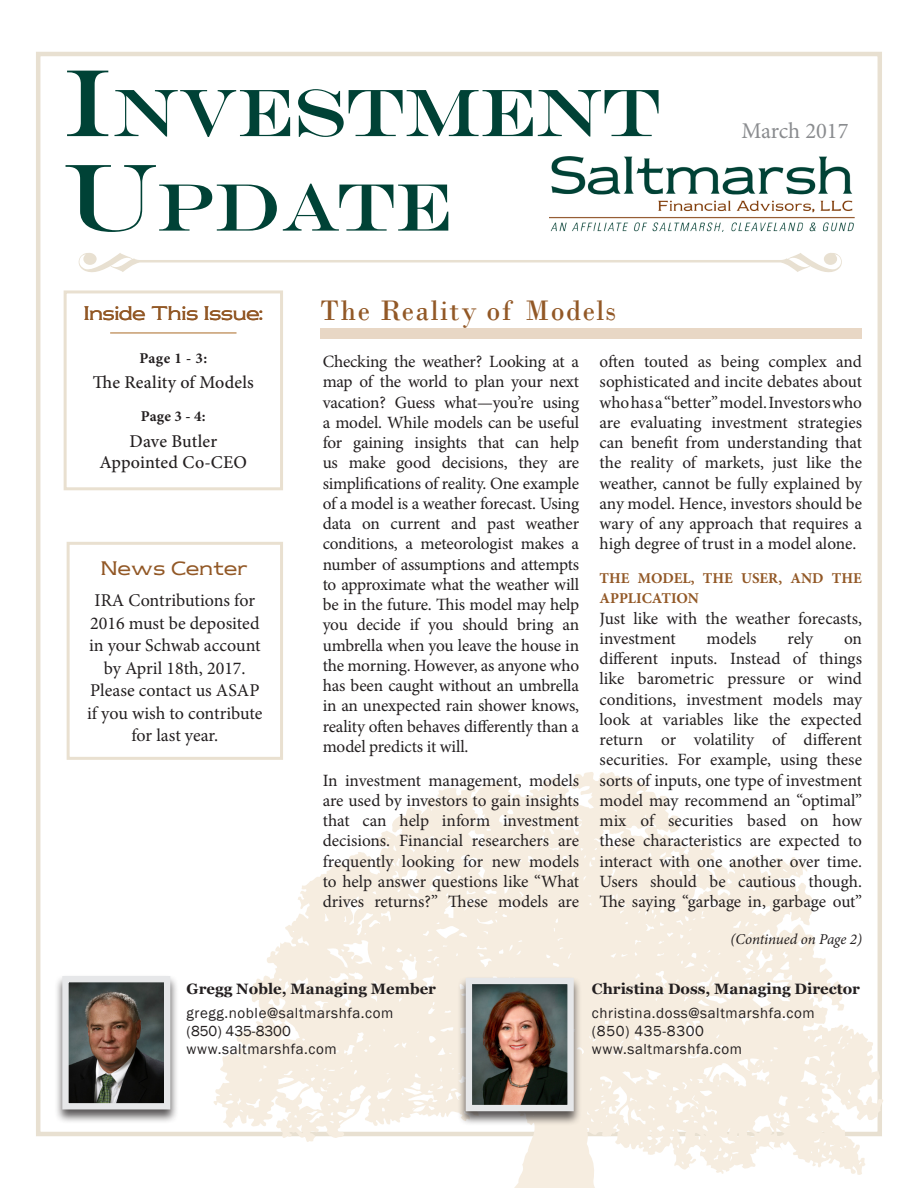
<style>
.page{position:relative;width:918px;height:1188px;background:#fff}
.page>*{position:absolute;margin:0;border:0;box-sizing:border-box;transform-origin:0 0}
.t1{font:67.5px "Engravers";color:#004236}
.t2{font:29.7px "Bodoni";letter-spacing:.05em;color:#925826;scale:.96 1}
.t3{font:22.5px "Minion Pro";letter-spacing:-.005em;color:#8a8c8f}
.t4{font:18px/22.5px "Minion Pro";color:#231f20;text-align:center}
.t5{font:500 18px "Minion Pro";letter-spacing:.01em;color:#231f20}
.t6{font:17.25px/20.2px "Minion Pro";letter-spacing:-.005em;color:#231f20;text-align:justify}
.t7{font:16.5px "Newtext";color:#925826}
.t8{font:16.5px "Newtext";letter-spacing:.02em;color:#925826}
.t9{font:15px "Franklin Gothic";letter-spacing:.04em;color:#231f20}
.t10{font:700 15px "Georgia";color:#231f20}
.t11{font:700 15px/20.2px "Minion Pro";color:#925826}
.t12{font:italic 15px "Minion Pro";letter-spacing:-.01em;color:#231f20}
.t13{font:700 15px "Minion Pro";letter-spacing:.01em;color:#231f20}
.t14{font:15px "Franklin Gothic";color:#231f20}
.s1{font-size:96px}
</style>
<div class="page">
<svg style="left:213px;top:771px;width:670px;height:417px;fill:#f6ede0"></svg>
<svg style="left:78px;top:253px;width:764px;height:19px"></svg>
<img style="left:549px;top:156px;width:306px;height:76px">
<div style="left:54px;top:975px;width:124px;height:150px;background:#231f20;opacity:.75"></div>
<img style="left:69px;top:983px;width:94px;height:119px">
<div style="left:62px;top:976px;width:108px;height:133px;border:6px solid #e6e7e9"></div>
<div style="left:457px;top:976px;width:125px;height:150px;background:#231f20;opacity:.75"></div>
<img style="left:473px;top:985px;width:94px;height:119px">
<div style="left:466px;top:978px;width:108px;height:133px;border:6px solid #e6e7e9"></div>
<hr style="left:110px;top:332px;width:127px;height:2px;background:#c79c6e">
<div style="left:320px;top:328px;width:541px;height:11px;background:#e8d7c5"></div>
<div style="left:64px;top:290px;width:219px;height:200px;border:3px solid #e9e0d0"></div>
<div style="left:67px;top:542px;width:216px;height:218px;border:3px solid #e9e0d0"></div>
<p class="t1" style="left:62px;top:73px;width:601px"><span class="s1">I</span>NVESTMENT</p>
<p class="t1" style="left:62px;top:167px;width:391px"><span class="s1">U</span>PDATE</p>
<p class="t7" style="left:84px;top:303px;width:181px">Inside This Issue:</p>
<p class="t2" style="left:320px;top:292px;width:310px">The Reality of Models</p>
<p class="t3" style="left:741px;top:116px;width:109px">March 2017</p>
<p class="t13" style="left:139px;top:347px;width:69px">Page 1 - 3:</p>
<p class="t5" style="left:93px;top:370px;width:162px">The Reality of Models</p>
<p class="t13" style="left:141px;top:406px;width:66px">Page 3 - 4:</p>
<p class="t5" style="left:130px;top:429px;width:89px">Dave Butler</p>
<p class="t5" style="left:100px;top:450px;width:149px">Appointed Co-CEO</p>
<p class="t8" style="left:101px;top:557px;width:148px">News Center</p>
<p class="t4" style="left:87px;top:589px;width:177px">IRA Contributions for<br>2016 must be deposited in your Schwab account by April 18th, 2017.<br>Please contact us ASAP if you wish to contribute for last year.</p>
<p class="t6" style="left:323px;top:351px;width:258px">Checking the weather? Looking at a map of the world to plan your next vacation? Guess what—you’re using a model. While models can be useful for gaining insights that can help us make good decisions, they are simplifications of reality. One example of a model is a weather forecast. Using data on current and past weather conditions, a meteorologist makes a number of assumptions and attempts to approximate what the weather will be in the future. This model may help you decide if you should bring an umbrella when you leave the house in the morning. However, as anyone who has been caught without an umbrella in an unexpected rain shower knows, reality often behaves differently than a model predicts it will.</p>
<p class="t6" style="left:323px;top:770px;width:258px">In investment management, models are used by investors to gain insights that can help inform investment decisions. Financial researchers are frequently looking for new models to help answer questions like “What drives returns?” These models are</p>
<p class="t6" style="left:600px;top:351px;width:264px">often touted as being complex and sophisticated and incite debates about who has a “better” model. Investors who are evaluating investment strategies can benefit from understanding that the reality of markets, just like the weather, cannot be fully explained by any model. Hence, investors should be wary of any approach that requires a high degree of trust in a model alone.</p>
<p class="t11" style="left:600px;top:568px;width:264px">THE MODEL, THE USER, AND THE<br>APPLICATION</p>
<p class="t6" style="left:600px;top:608px;width:264px">Just like with the weather forecasts, investment</p>
<p class="t6" style="left:707px;top:628px;width:52px">models</p>
<p class="t6" style="left:788px;top:628px;width:27px">rely</p>
<p class="t6" style="left:600px;top:628px;width:264px;text-indent:244px">on different inputs. Instead of things like barometric pressure or wind conditions, investment models may look at variables like the expected return or volatility of different securities. For example, using these sorts of inputs, one type of investment model may recommend an “optimal” mix of securities based on how these characteristics are expected to interact with one another over time.<br>Users should be cautious though.<br>The saying “garbage in, garbage out”</p>
<p class="t12" style="left:731px;top:929px;width:133px">(Continued on Page 2)</p>
<p class="t10" style="left:187px;top:979px;width:251px">Gregg Noble, Managing Member</p>
<p class="t9" style="left:187px;top:1004px;width:208px">gregg.noble@saltmarshfa.com</p>
<p class="t14" style="left:187px;top:1022px;width:106px">(850) 435-8300</p>
<p class="t9" style="left:187px;top:1040px;width:152px">www.saltmarshfa.com</p>
<p class="t10" style="left:592px;top:980px;width:270px">Christina Doss, Managing Director</p>
<p class="t9" style="left:592px;top:1004px;width:224px">christina.doss@saltmarshfa.com</p>
<p class="t9" style="left:592px;top:1022px;width:113px">(850) 435-8300</p>
<p class="t9" style="left:592px;top:1040px;width:152px">www.saltmarshfa.com</p>
</div>
